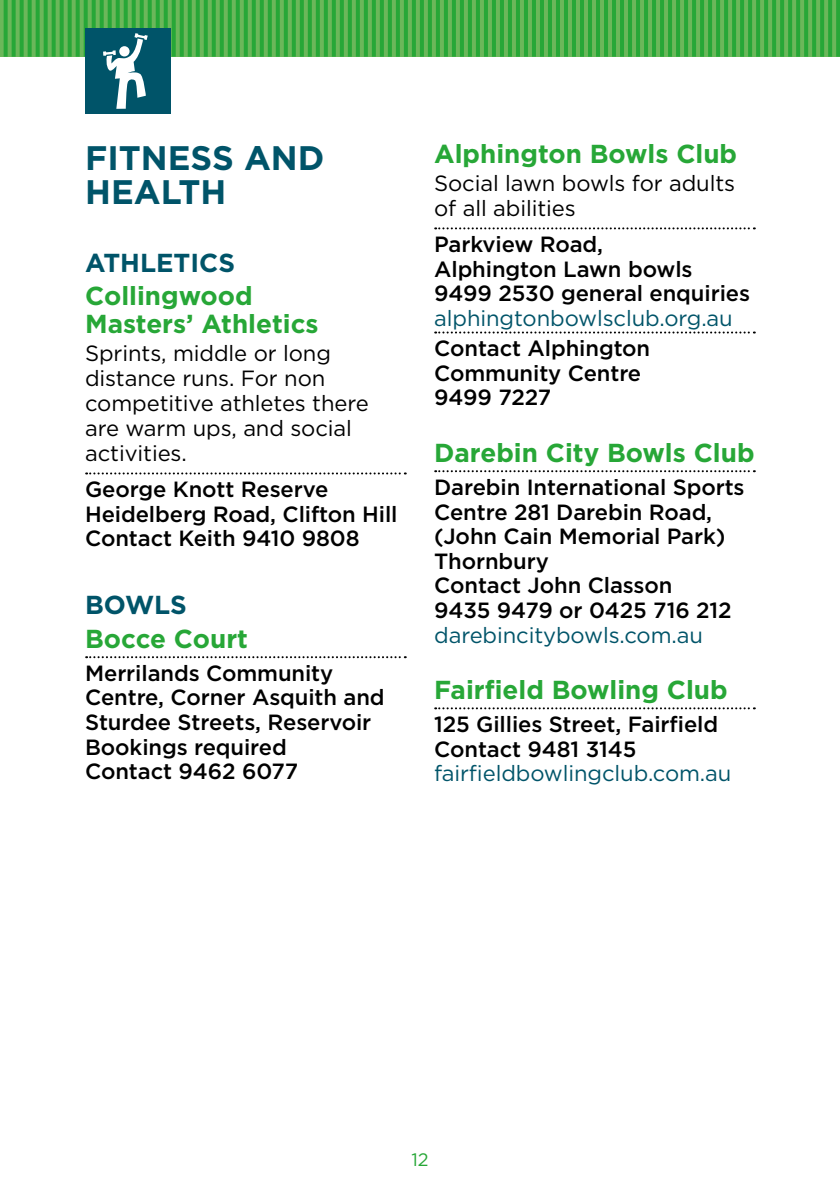
<style>
.page{position:relative;width:840px;height:1191px;background:#fff}
.page>*{position:absolute;margin:0;border:0;box-sizing:border-box;transform-origin:0 0}
.t1{font:700 34px/34px "Gotham";color:#005469}
.t2{font:700 26px/28px "Gotham";color:#27a737}
.t3{font:700 26px "Gotham";color:#005469}
.t4{font:500 22px/24.6px "Gotham";letter-spacing:-.005em;color:#000}
.t5{font:22px/25px "Gotham";letter-spacing:-.005em;color:#000}
.t6{font:22px "Gotham";letter-spacing:-.005em;color:#005469}
.t7{font:18px "Gotham";color:#27a737}
</style>
<div class="page">
<hr style="left:839px;top:0;width:1px;height:57px;background:#6bb75a">
<svg style="left:0;top:0;width:839px;height:57px"></svg>
<svg style="left:86px;top:472px;width:319px;height:2px"></svg>
<svg style="left:86px;top:656px;width:319px;height:2px"></svg>
<svg style="left:435px;top:227px;width:319px;height:2px"></svg>
<svg style="left:435px;top:331px;width:319px;height:2px"></svg>
<svg style="left:435px;top:470px;width:319px;height:2px"></svg>
<svg style="left:435px;top:707px;width:319px;height:2px"></svg>
<div style="left:85px;top:28px;width:85px;height:85px;background:#005469"></div>
<svg style="left:103px;top:33px;width:45px;height:76px"></svg>
<h1 class="t1" style="left:85px;top:140px;width:241px">FITNESS AND<br>HEALTH</h1>
<p class="t3" style="left:85px;top:247px;width:151px">ATHLETICS</p>
<p class="t2" style="left:85px;top:281px;width:235px">Collingwood<br>Masters’ Athletics</p>
<p class="t5" style="left:85px;top:340px;width:285px">Sprints, middle or long distance runs. For non competitive athletes there are warm ups, and social activities.</p>
<p class="t4" style="left:85px;top:476px;width:314px">George Knott Reserve<br>Heidelberg Road, Clifton Hill<br>Contact Keith 9410 9808</p>
<p class="t3" style="left:85px;top:590px;width:103px">BOWLS</p>
<p class="t2" style="left:85px;top:624px;width:164px">Bocce Court</p>
<p class="t4" style="left:85px;top:660px;width:301px">Merrilands Community<br>Centre, Corner Asquith and<br>Sturdee Streets, Reservoir<br>Bookings required<br>Contact 9462 6077</p>
<p class="t2" style="left:434px;top:139px;width:304px">Alphington Bowls Club</p>
<p class="t5" style="left:434px;top:170px;width:302px">Social lawn bowls for adults of all abilities</p>
<p class="t4" style="left:434px;top:231px;width:317px">Parkview Road,<br>Alphington Lawn bowls<br>9499 2530 general enquiries</p>
<p class="t6" style="left:434px;top:306px;width:300px">alphingtonbowlsclub.org.au</p>
<p class="t4" style="left:434px;top:335px;width:217px">Contact Alphington<br>Community Centre<br>9499 7227</p>
<p class="t2" style="left:434px;top:438px;width:322px">Darebin City Bowls Club</p>
<p class="t4" style="left:434px;top:474px;width:312px">Darebin International Sports<br>Centre 281 Darebin Road, (John Cain Memorial Park)<br>Thornbury<br>Contact John Classon<br>9435 9479 or 0425 716 212</p>
<p class="t6" style="left:434px;top:622px;width:270px">darebincitybowls.com.au</p>
<p class="t2" style="left:434px;top:675px;width:295px">Fairfield Bowling Club</p>
<p class="t4" style="left:434px;top:711px;width:285px">125 Gillies Street, Fairfield<br>Contact 9481 3145</p>
<p class="t6" style="left:434px;top:761px;width:298px">fairfieldbowlingclub.com.au</p>
<p class="t7" style="left:411px;top:1150px;width:19px">12</p>
</div>
